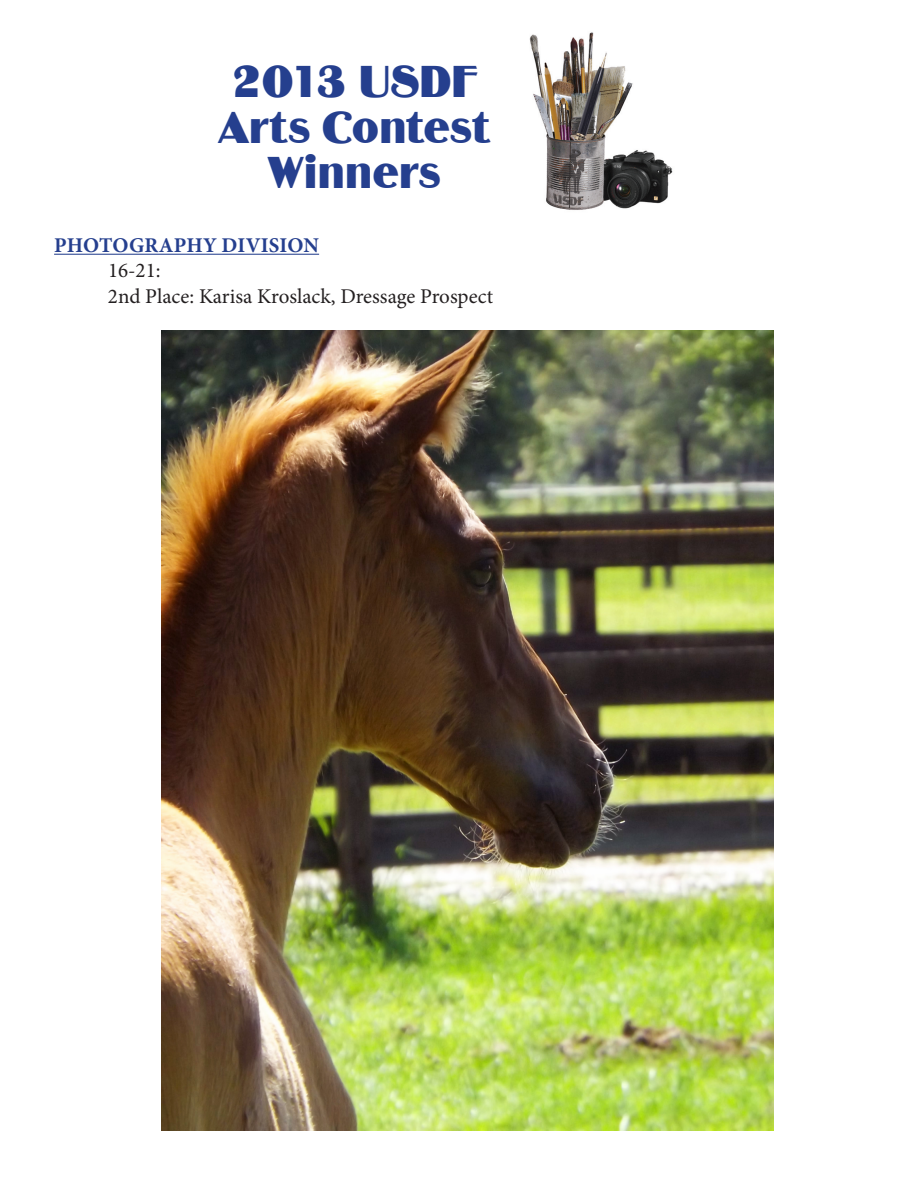
<style>
.page{position:relative;width:918px;height:1188px;background:#fff}
.page>*{position:absolute;margin:0;border:0;box-sizing:border-box;transform-origin:0 0}
.t1{font:46.35px/45.3px "Binner D";color:#253f8e;text-align:center}
.Paragraph_Style_1{font:21px "Minion Pro";color:#231f20}
.Paragraph_Style_1-2{font:700 21px "Minion Pro";letter-spacing:.005em;color:#253f8e}
</style>
<div class="page">
<img style="left:529px;top:32px;width:144px;height:178px">
<hr style="left:54px;top:254px;width:265px;height:1px;background:#253f8e">
<img style="left:162px;top:330px;width:611px;height:800px">
<h1 class="t1" style="left:218px;top:60px;width:274px">2013 USDF<br>Arts Contest<br>Winners</h1>
<p class="Paragraph_Style_1-2" style="left:54px;top:231px;width:266px">PHOTOGRAPHY DIVISION</p>
<p class="Paragraph_Style_1" style="left:108px;top:257px;width:54px">16-21:</p>
<p class="Paragraph_Style_1" style="left:108px;top:282px;width:387px">2nd Place: Karisa Kroslack, Dressage Prospect</p>
</div>
